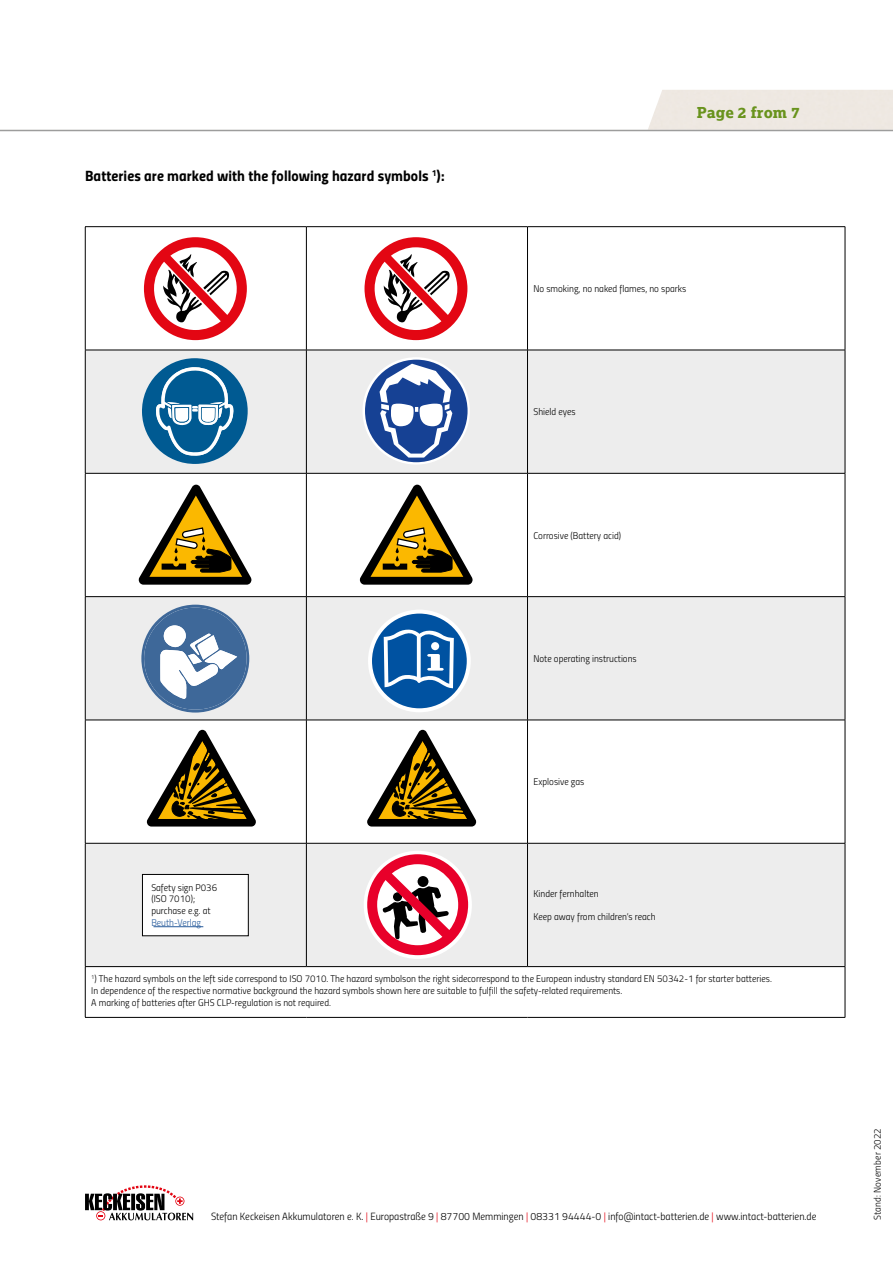
<style>
.page{position:relative;width:893px;height:1263px;background:#fff}
.page>*{position:absolute;margin:0;border:0;box-sizing:border-box;transform-origin:0 0}
.t1{font:15px "Titillium Bold Upright";letter-spacing:.005em;color:#000}
.t2{font:800 15px "Lexia";letter-spacing:.005em;color:#69931d}
.t3{font:10.5px "Titillium Light Upright";color:#000}
.t4{font:9.75px/11.7px "Titillium Light Upright";color:#000}
.t5{font:9.75px "Titillium Light Upright";letter-spacing:.02em;color:#000}
.t6{font:9.75px "Titillium Light Upright";color:#275b9b}
.s1{color:#e30613}
</style>
<div class="page">
<svg style="left:85px;top:1185px;width:108px;height:35px"></svg>
<hr style="left:0;top:130px;width:893px;height:1px;background:#9d9d9c">
<svg style="left:86px;top:351px;width:759px;height:615px;fill:#ededed"></svg>
<hr style="left:85px;top:226px;width:221px;height:1px;background:#000">
<hr style="left:85px;top:227px;width:1px;height:123px;background:#000">
<hr style="left:306px;top:226px;width:221px;height:1px;background:#000">
<hr style="left:306px;top:227px;width:1px;height:123px;background:#000">
<hr style="left:527px;top:226px;width:318px;height:1px;background:#000">
<hr style="left:527px;top:227px;width:1px;height:123px;background:#000">
<hr style="left:845px;top:227px;width:1px;height:123px;background:#000">
<hr style="left:85px;top:350px;width:221px;height:1px;background:#000">
<hr style="left:85px;top:350px;width:1px;height:123px;background:#000">
<hr style="left:306px;top:350px;width:221px;height:1px;background:#000">
<hr style="left:306px;top:350px;width:1px;height:123px;background:#000">
<hr style="left:527px;top:350px;width:318px;height:1px;background:#000">
<hr style="left:527px;top:350px;width:1px;height:123px;background:#000">
<hr style="left:845px;top:350px;width:1px;height:123px;background:#000">
<hr style="left:85px;top:473px;width:221px;height:1px;background:#000">
<hr style="left:85px;top:473px;width:1px;height:123px;background:#000">
<hr style="left:306px;top:473px;width:221px;height:1px;background:#000">
<hr style="left:306px;top:473px;width:1px;height:123px;background:#000">
<hr style="left:527px;top:473px;width:318px;height:1px;background:#000">
<hr style="left:527px;top:473px;width:1px;height:123px;background:#000">
<hr style="left:845px;top:473px;width:1px;height:123px;background:#000">
<hr style="left:85px;top:596px;width:221px;height:1px;background:#000">
<hr style="left:85px;top:597px;width:1px;height:123px;background:#000">
<hr style="left:306px;top:596px;width:221px;height:1px;background:#000">
<hr style="left:306px;top:597px;width:1px;height:123px;background:#000">
<hr style="left:527px;top:596px;width:318px;height:1px;background:#000">
<hr style="left:527px;top:597px;width:1px;height:123px;background:#000">
<hr style="left:845px;top:597px;width:1px;height:123px;background:#000">
<hr style="left:85px;top:720px;width:221px;height:1px;background:#000">
<hr style="left:85px;top:720px;width:1px;height:123px;background:#000">
<hr style="left:306px;top:720px;width:221px;height:1px;background:#000">
<hr style="left:306px;top:720px;width:1px;height:123px;background:#000">
<hr style="left:527px;top:720px;width:318px;height:1px;background:#000">
<hr style="left:527px;top:720px;width:1px;height:123px;background:#000">
<hr style="left:845px;top:720px;width:1px;height:123px;background:#000">
<hr style="left:85px;top:843px;width:221px;height:1px;background:#000">
<hr style="left:85px;top:843px;width:1px;height:123px;background:#000">
<hr style="left:306px;top:843px;width:221px;height:1px;background:#000">
<hr style="left:306px;top:843px;width:1px;height:123px;background:#000">
<hr style="left:527px;top:843px;width:318px;height:1px;background:#000">
<hr style="left:527px;top:843px;width:1px;height:123px;background:#000">
<hr style="left:845px;top:843px;width:1px;height:123px;background:#000">
<hr style="left:85px;top:966px;width:221px;height:1px;background:#000">
<hr style="left:85px;top:967px;width:1px;height:50px;background:#000">
<hr style="left:306px;top:966px;width:221px;height:1px;background:#000">
<hr style="left:527px;top:966px;width:318px;height:1px;background:#000">
<hr style="left:845px;top:967px;width:1px;height:50px;background:#000">
<hr style="left:85px;top:1017px;width:221px;height:1px;background:#000">
<hr style="left:306px;top:1017px;width:221px;height:1px;background:#000">
<hr style="left:527px;top:1017px;width:318px;height:1px;background:#000">
<svg style="left:144px;top:237px;width:103px;height:103px"></svg>
<svg style="left:364px;top:237px;width:103px;height:103px"></svg>
<div style="left:362px;top:357px;width:108px;height:108px;background:#fff;border-radius:50%"></div>
<svg style="left:365px;top:360px;width:103px;height:102px"></svg>
<svg style="left:138px;top:482px;width:115px;height:106px"></svg>
<svg style="left:359px;top:482px;width:115px;height:106px"></svg>
<svg style="left:368px;top:610px;width:103px;height:102px"></svg>
<svg style="left:143px;top:607px;width:104px;height:103px"></svg>
<svg style="left:364px;top:727px;width:115px;height:102px"></svg>
<svg style="left:144px;top:727px;width:115px;height:102px"></svg>
<svg style="left:141px;top:358px;width:107px;height:106px;background:#5b93b6"></svg>
<div style="left:364px;top:851px;width:108px;height:108px;background:#fff;border-radius:50%"></div>
<svg style="left:367px;top:854px;width:101px;height:101px"></svg>
<div style="left:142px;top:874px;width:106px;height:62px;background:#fff"></div>
<hr style="left:153px;top:926px;width:50px;height:1px;background:#275b9b">
<div style="left:142px;top:874px;width:107px;height:62px;border:1px solid #000"></div>
<h1 class="t1" style="left:85px;top:164px;width:361px">Batteries are marked with the following hazard symbols <sup>1</sup>):</h1>
<p class="t4" style="left:151px;top:881px;width:67px">Safety sign P036 (ISO 7010); purchase e.g. at</p>
<p class="t6" style="left:151px;top:915px;width:51px">Beuth-Verlag</p>
<h1 class="t2" style="left:697px;top:103px;width:105px">Page 2 from 7</h1>
<p class="t4" style="left:533px;top:282px;width:154px">No smoking, no naked flames, no sparks</p>
<p class="t4" style="left:533px;top:406px;width:44px">Shield eyes</p>
<p class="t4" style="left:533px;top:529px;width:89px">Corrosive (Battery acid)</p>
<p class="t4" style="left:533px;top:652px;width:105px">Note operating instructions</p>
<p class="t4" style="left:533px;top:775px;width:52px">Explosive gas</p>
<p class="t4" style="left:533px;top:887px;width:67px">Kinder fernhalten</p>
<p class="t4" style="left:533px;top:910px;width:124px">Keep away from children’s reach</p>
<p class="t4" style="left:91px;top:973px;width:682px"><sup>1</sup>) The hazard symbols on the left side correspond to ISO 7010. The hazard symbolson the right sidecorrespond to the European industry standard EN 50342-1 for starter batteries.<br>In dependence of the respective normative background the hazard symbols shown here are suitable to fulfill the safety-related requirements.<br>A marking of batteries after GHS CLP-regulation is not required.</p>
<p class="t3" style="left:211px;top:1209px;width:607px">Stefan Keckeisen Akkumulatoren e. K. <span class="s1">|</span> Europastraße 9 <span class="s1">|</span> 87700 Memmingen <span class="s1">|</span> 08331 94444-0 <span class="s1">|</span> info@intact-batterien.de <span class="s1">|</span> www.intact-batterien.de</p>
<p class="t5" style="left:870px;top:1220px;width:94px;rotate:-90deg">Stand: November 2022</p>
</div>
